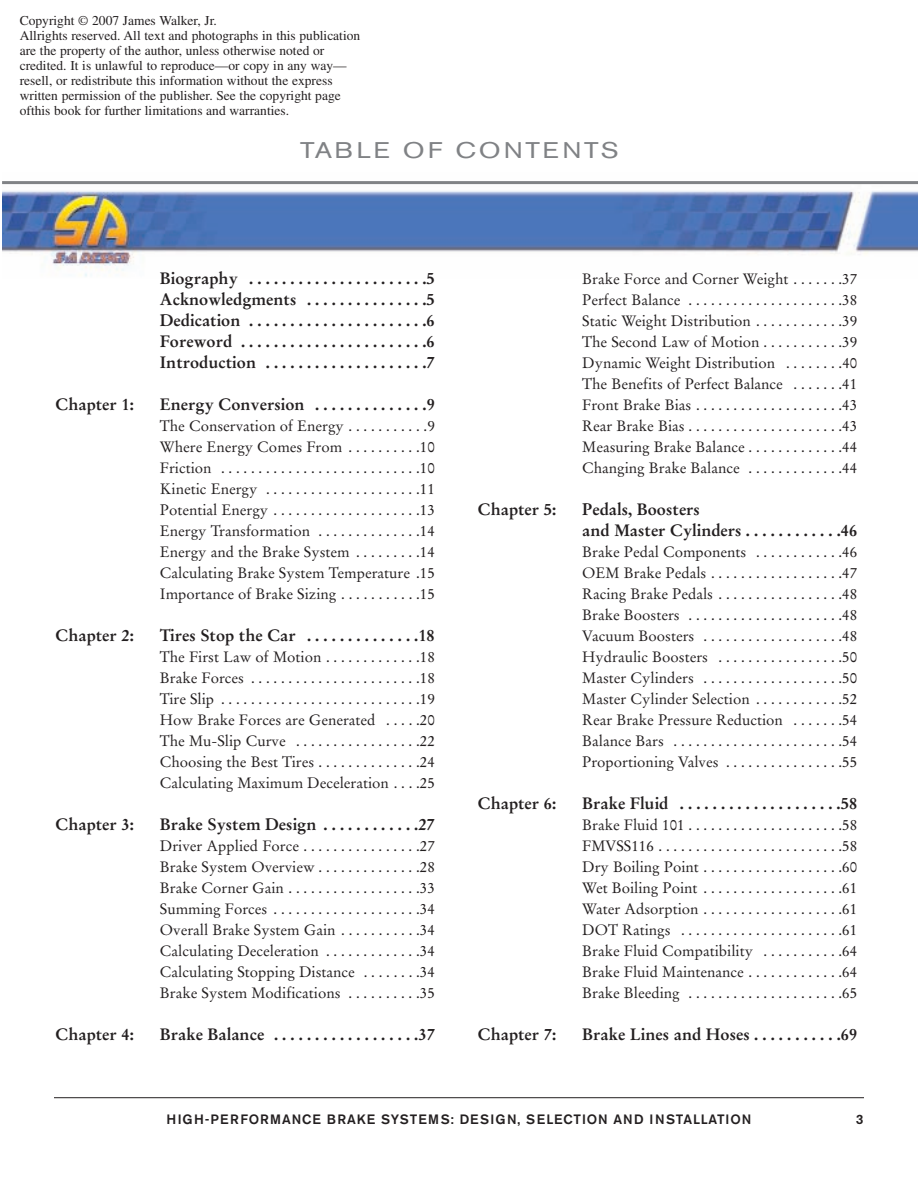
<style>
.page{position:relative;width:918px;height:1188px;background:#fff}
.page>*{position:absolute;margin:0;border:0;box-sizing:border-box;transform-origin:0 0}
.t1{font:22.5px "Akzidenz Grotesk BE";letter-spacing:.095em;color:#808285;scale:1.2 1}
.t2{font:700 16.5px/21px "Stempel Garamond";color:#231f20;text-align:justify}
.t3{font:15px/21px "Stempel Garamond";color:#231f20;text-align:justify}
.t4{font:13.5px/15px "Times";color:#231f20}
.t5{font:500 13.5px "Akzidenz Grotesk BE";letter-spacing:.065em;color:#231f20}
</style>
<div class="page">
<hr style="left:54px;top:1097px;width:810px;height:1px;background:#231f20">
<img style="left:2px;top:184px;width:916px;height:93px">
<hr style="left:2px;top:181px;width:916px;height:3px;background:#808285">
<p class="t4" style="left:20px;top:15px;width:342px">Copyright © 2007 James Walker, Jr.<br>Allrights reserved. All text and photographs in this publication are the property of the author, unless otherwise noted or credited. It is unlawful to reproduce—or copy in any way— resell, or redistribute this information without the express written permission of the publisher. See the copyright page ofthis book for further limitations and warranties.</p>
<h1 class="t1" style="left:300px;top:142px;width:267px">TABLE OF CONTENTS</h1>
<p class="t2" style="left:160px;top:269px;width:277px">Biography . . . . . . . . . . . . . . . . . . . . . .5<br>Acknowledgments . . . . . . . . . . . . . . .5<br>Dedication . . . . . . . . . . . . . . . . . . . . . .6<br>Foreword . . . . . . . . . . . . . . . . . . . . . . .6<br>Introduction . . . . . . . . . . . . . . . . . . . .7</p>
<p class="t2" style="left:56px;top:395px;width:80px">Chapter 1:</p>
<p class="t2" style="left:160px;top:395px;width:277px">Energy Conversion . . . . . . . . . . . . . .9</p>
<p class="t3" style="left:160px;top:416px;width:277px">The Conservation of Energy . . . . . . . . . . .9<br>Where Energy Comes From . . . . . . . . . .10<br>Friction . . . . . . . . . . . . . . . . . . . . . . . . . . .10<br>Kinetic Energy . . . . . . . . . . . . . . . . . . . . .11<br>Potential Energy . . . . . . . . . . . . . . . . . . . .13<br>Energy Transformation . . . . . . . . . . . . . .14<br>Energy and the Brake System . . . . . . . . .14<br>Calculating Brake System Temperature .15<br>Importance of Brake Sizing . . . . . . . . . . .15</p>
<p class="t2" style="left:56px;top:626px;width:80px">Chapter 2:</p>
<p class="t2" style="left:160px;top:626px;width:277px">Tires Stop the Car . . . . . . . . . . . . . .18</p>
<p class="t3" style="left:160px;top:647px;width:277px">The First Law of Motion . . . . . . . . . . . . .18<br>Brake Forces . . . . . . . . . . . . . . . . . . . . . . .18<br>Tire Slip . . . . . . . . . . . . . . . . . . . . . . . . . . .19<br>How Brake Forces are Generated . . . . .20<br>The Mu-Slip Curve . . . . . . . . . . . . . . . . .22<br>Choosing the Best Tires . . . . . . . . . . . . . .24<br>Calculating Maximum Deceleration . . . .25</p>
<p class="t2" style="left:56px;top:815px;width:80px">Chapter 3:</p>
<p class="t2" style="left:160px;top:815px;width:276px">Brake System Design . . . . . . . . . . . .27</p>
<p class="t3" style="left:160px;top:836px;width:277px">Driver Applied Force . . . . . . . . . . . . . . . .27<br>Brake System Overview . . . . . . . . . . . . . .28<br>Brake Corner Gain . . . . . . . . . . . . . . . . . .33<br>Summing Forces . . . . . . . . . . . . . . . . . . . .34<br>Overall Brake System Gain . . . . . . . . . . .34<br>Calculating Deceleration . . . . . . . . . . . . .34<br>Calculating Stopping Distance . . . . . . . .34<br>Brake System Modifications . . . . . . . . . .35</p>
<p class="t2" style="left:56px;top:1025px;width:80px">Chapter 4:</p>
<p class="t2" style="left:160px;top:1025px;width:277px">Brake Balance . . . . . . . . . . . . . . . . . .37</p>
<p class="t3" style="left:582px;top:269px;width:277px">Brake Force and Corner Weight . . . . . . .37<br>Perfect Balance . . . . . . . . . . . . . . . . . . . . .38<br>Static Weight Distribution . . . . . . . . . . . .39<br>The Second Law of Motion . . . . . . . . . . .39<br>Dynamic Weight Distribution . . . . . . . .40<br>The Benefits of Perfect Balance . . . . . . .41<br>Front Brake Bias . . . . . . . . . . . . . . . . . . . .43<br>Rear Brake Bias . . . . . . . . . . . . . . . . . . . . .43<br>Measuring Brake Balance . . . . . . . . . . . . .44<br>Changing Brake Balance . . . . . . . . . . . . .44</p>
<p class="t2" style="left:478px;top:500px;width:80px">Chapter 5:</p>
<p class="t2" style="left:582px;top:500px;width:277px">Pedals, Boosters<br>and Master Cylinders . . . . . . . . . . . .46</p>
<p class="t3" style="left:582px;top:542px;width:277px">Brake Pedal Components . . . . . . . . . . . .46<br>OEM Brake Pedals . . . . . . . . . . . . . . . . . .47<br>Racing Brake Pedals . . . . . . . . . . . . . . . . .48<br>Brake Boosters . . . . . . . . . . . . . . . . . . . . .48<br>Vacuum Boosters . . . . . . . . . . . . . . . . . . .48<br>Hydraulic Boosters . . . . . . . . . . . . . . . . .50<br>Master Cylinders . . . . . . . . . . . . . . . . . . .50<br>Master Cylinder Selection . . . . . . . . . . . .52<br>Rear Brake Pressure Reduction . . . . . . .54<br>Balance Bars . . . . . . . . . . . . . . . . . . . . . . .54<br>Proportioning Valves . . . . . . . . . . . . . . . .55</p>
<p class="t2" style="left:478px;top:794px;width:80px">Chapter 6:</p>
<p class="t2" style="left:582px;top:794px;width:276px">Brake Fluid . . . . . . . . . . . . . . . . . . . .58</p>
<p class="t3" style="left:582px;top:815px;width:277px">Brake Fluid 101 . . . . . . . . . . . . . . . . . . . . .58<br>FMVSS116 . . . . . . . . . . . . . . . . . . . . . . . . .58<br>Dry Boiling Point . . . . . . . . . . . . . . . . . . .60<br>Wet Boiling Point . . . . . . . . . . . . . . . . . . .61<br>Water Adsorption . . . . . . . . . . . . . . . . . . .61<br>DOT Ratings . . . . . . . . . . . . . . . . . . . . . .61<br>Brake Fluid Compatibility . . . . . . . . . . .64<br>Brake Fluid Maintenance . . . . . . . . . . . . .64<br>Brake Bleeding . . . . . . . . . . . . . . . . . . . . .65</p>
<p class="t2" style="left:478px;top:1025px;width:80px">Chapter 7:</p>
<p class="t2" style="left:582px;top:1025px;width:277px">Brake Lines and Hoses . . . . . . . . . . .69</p>
<p class="t5" style="left:166px;top:1114px;width:586px">HIGH-PERFORMANCE BRAKE SYSTEMS: DESIGN, SELECTION AND INSTALLATION</p>
<p class="t5" style="left:856px;top:1114px;width:9px">3</p>
</div>
